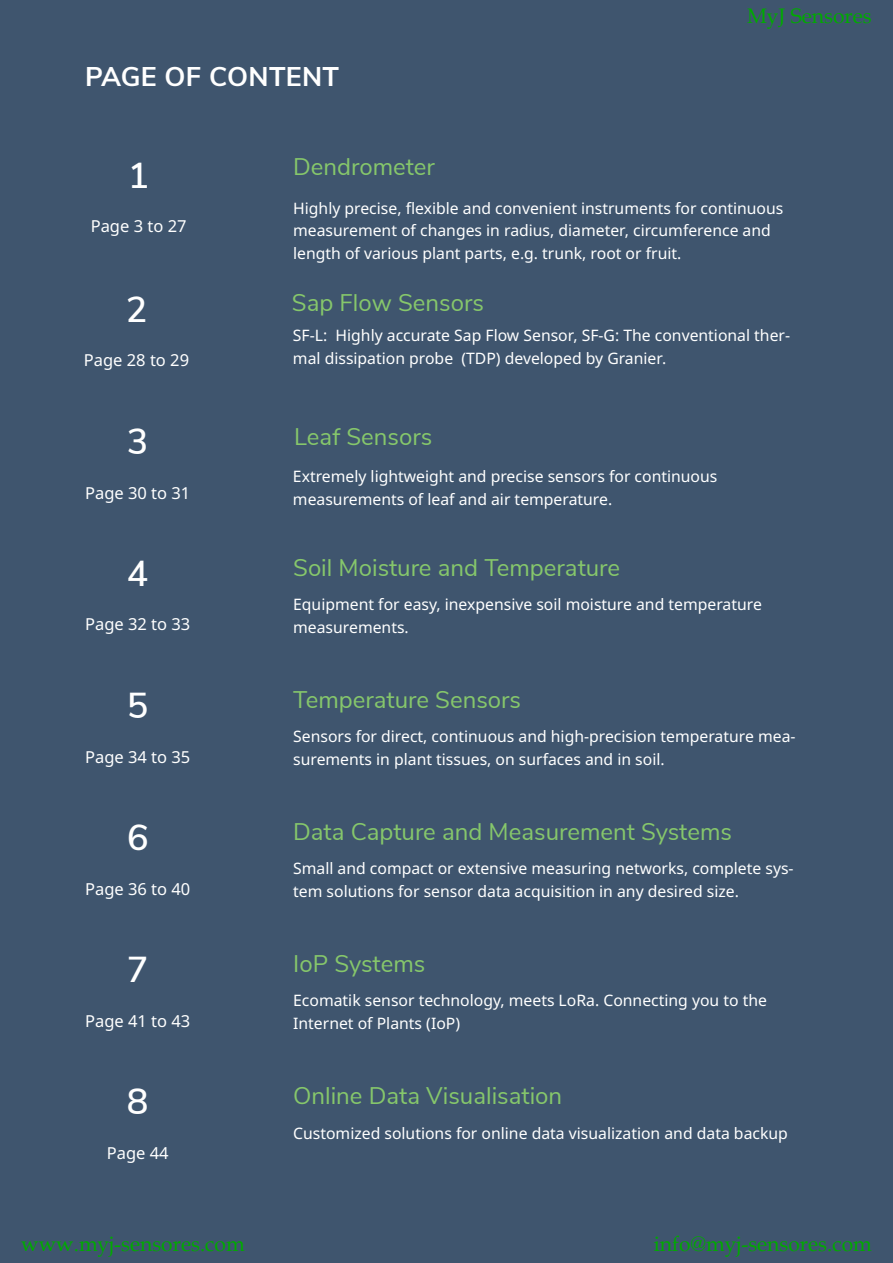
<style>
.page{position:relative;width:893px;height:1263px;background:#3f556e}
.page>*{position:absolute;margin:0;border:0;box-sizing:border-box;transform-origin:0 0}
.t1{font:600 36px "Nunito Sans";color:#fff}
.t2{font:700 27px "Nunito Sans";letter-spacing:.01em;color:#fff}
.t3{font:24px "Nunito Sans";color:#86c76b}
.t4{font:21px "Book Antiqua";color:#00ab00}
.t5{font:16.5px "Noto Sans";color:#fff}
.t6{font:15.75px/22.5px "Noto Sans";color:#fff}
</style>
<div class="page">
<p class="t2" style="left:85px;top:57px;width:255px">PAGE OF CONTENT</p>
<h3 class="t4" style="left:747px;top:1px;width:126px">MyJ Sensores</h3>
<p class="t1" style="left:128px;top:149px;width:23px">1</p>
<p class="t5" style="left:91px;top:214px;width:97px">Page 3 to 27</p>
<p class="t1" style="left:126px;top:283px;width:23px">2</p>
<p class="t5" style="left:84px;top:349px;width:107px">Page 28 to 29</p>
<p class="t1" style="left:127px;top:415px;width:23px">3</p>
<p class="t5" style="left:85px;top:481px;width:107px">Page 30 to 31</p>
<p class="t1" style="left:127px;top:547px;width:23px">4</p>
<p class="t5" style="left:85px;top:613px;width:107px">Page 32 to 33</p>
<p class="t1" style="left:127px;top:679px;width:23px">5</p>
<p class="t5" style="left:85px;top:745px;width:107px">Page 34 to 35</p>
<p class="t1" style="left:127px;top:811px;width:23px">6</p>
<p class="t5" style="left:85px;top:877px;width:107px">Page 36 to 40</p>
<p class="t1" style="left:127px;top:943px;width:23px">7</p>
<p class="t5" style="left:85px;top:1009px;width:107px">Page 41 to 43</p>
<p class="t1" style="left:127px;top:1075px;width:23px">8</p>
<p class="t5" style="left:107px;top:1141px;width:63px">Page 44</p>
<p class="t3" style="left:293px;top:150px;width:143px">Dendrometer</p>
<p class="t6" style="left:293px;top:197px;width:492px">Highly precise, flexible and convenient instruments for continuous measurement of changes in radius, diameter, circumference and length of various plant parts, e.g. trunk, root or fruit.</p>
<p class="t3" style="left:292px;top:286px;width:193px">Sap Flow Sensors</p>
<p class="t6" style="left:293px;top:324px;width:499px">SF-L: Highly accurate Sap Flow Sensor, SF-G: The conventional ther&shy;mal dissipation probe (TDP) developed by Granier.</p>
<p class="t3" style="left:294px;top:419px;width:140px">Leaf Sensors</p>
<p class="t6" style="left:293px;top:465px;width:426px">Extremely lightweight and precise sensors for continuous</p>
<p class="t6" style="left:293px;top:488px;width:321px">measurements of leaf and air temperature.</p>
<p class="t3" style="left:293px;top:550px;width:328px">Soil Moisture and Temperature</p>
<p class="t6" style="left:293px;top:593px;width:470px">Equipment for easy, inexpensive soil moisture and temperature</p>
<p class="t6" style="left:293px;top:616px;width:117px">measurements.</p>
<p class="t3" style="left:293px;top:682px;width:229px">Temperature Sensors</p>
<p class="t6" style="left:293px;top:726px;width:504px">Sensors for direct, continuous and high-precision temperature mea&shy;surements in plant tissues, on surfaces and in soil.</p>
<p class="t3" style="left:293px;top:814px;width:440px">Data Capture and Measurement Systems</p>
<p class="t6" style="left:293px;top:858px;width:502px">Small and compact or extensive measuring networks, complete sys&shy;tem solutions for sensor data acquisition in any desired size.</p>
<p class="t3" style="left:293px;top:946px;width:134px">IoP Systems</p>
<p class="t6" style="left:293px;top:990px;width:475px">Ecomatik sensor technology, meets LoRa. Connecting you to the<br>Internet of Plants (IoP)</p>
<p class="t3" style="left:293px;top:1078px;width:271px">Online Data Visualisation</p>
<p class="t6" style="left:293px;top:1122px;width:496px">Customized solutions for online data visualization and data backup</p>
<h3 class="t4" style="left:21px;top:1229px;width:225px">www.myj-sensores.com</h3>
<h3 class="t4" style="left:654px;top:1229px;width:220px">info@myj-sensores.com</h3>
</div>
